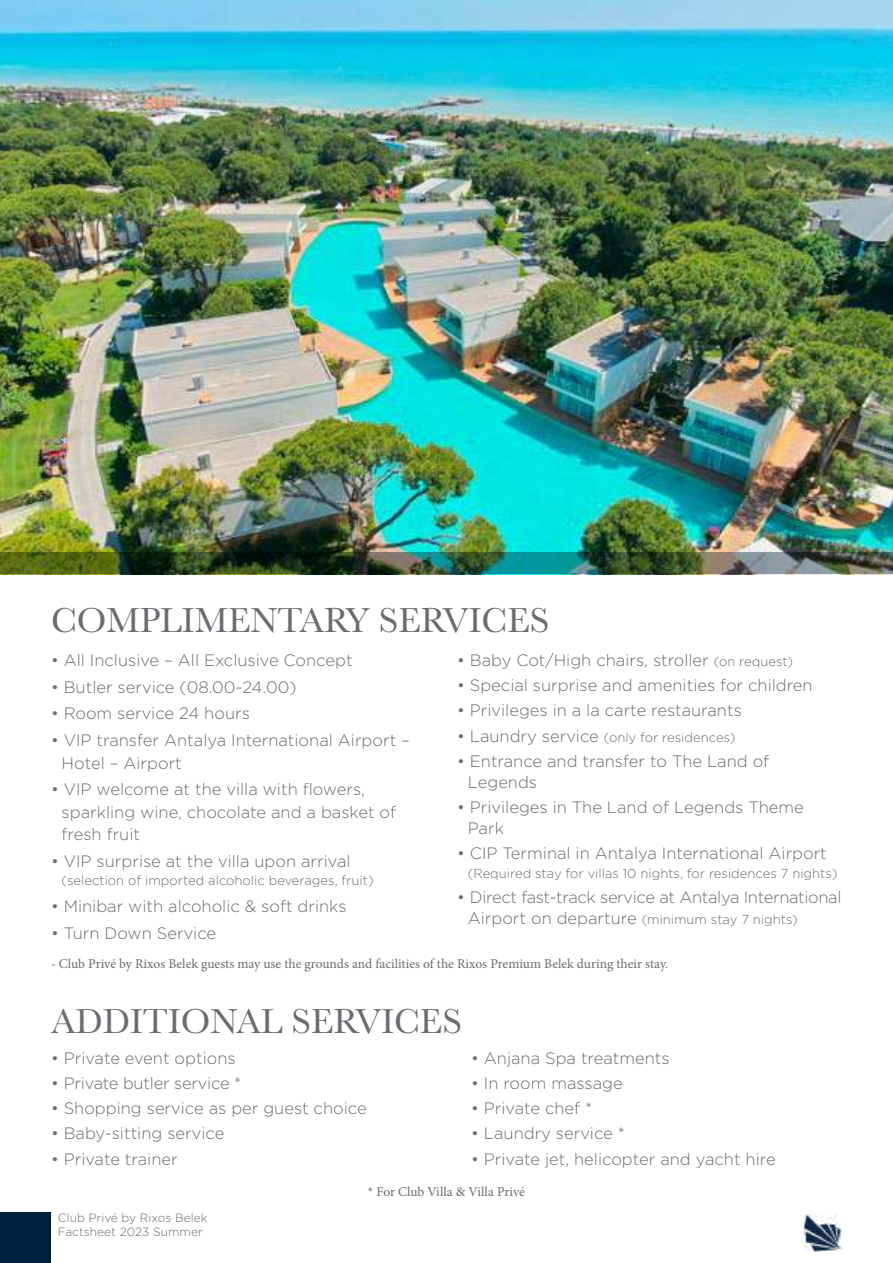
<style>
.page{position:relative;width:893px;height:1263px;background:#fff}
.page>*{position:absolute;margin:0;border:0;box-sizing:border-box;transform-origin:0 0}
.t1{font:36px "Baskerville";color:#6a6c71}
.t2{font:300 16.5px/22.5px "Gotham";color:#6a6c71}
.t3{font:300 16.5px "Gotham";letter-spacing:-.02em;color:#6a6c71}
.t4{font:13.5px "Minion Pro";color:#6a6c71}
.t5{font:300 13.05px "Gotham";color:#6a6c71}
.t6{font:300 12px/14.4px "Gotham";color:#6a6c71}
.s1{font-size:13.05px}
.s2{font-size:16.5px}
</style>
<div class="page">
<div style="left:0;top:1212px;width:51px;height:51px;background:#00213d"></div>
<img style="left:804px;top:1214px;width:37px;height:37px">
<img style="left:0;top:0;width:893px;height:553px">
<img style="left:0;top:553px;width:893px;height:21px">
<h1 class="t1" style="left:51px;top:597px;width:500px">COMPLIMENTARY SERVICES</h1>
<p class="t2" style="left:51px;top:648px;width:303px">• All Inclusive – All Exclusive Concept</p>
<p class="t2" style="left:51px;top:675px;width:247px">• Butler service (08.00-24.00)</p>
<p class="t2" style="left:51px;top:702px;width:200px">• Room service 24 hours</p>
<p class="t2" style="left:62px;top:729px;width:350px;text-indent:-11px">• VIP transfer Antalya International Airport –<br>Hotel – Airport</p>
<p class="t2" style="left:62px;top:778px;width:336px;text-indent:-11px">• VIP welcome at the villa with flowers, sparkling wine, chocolate and a basket of fresh fruit</p>
<p class="t2" style="left:51px;top:850px;width:301px">• VIP surprise at the villa upon arrival</p>
<p class="t5" style="left:62px;top:872px;width:313px">(selection of imported alcoholic beverages, fruit)</p>
<p class="t2" style="left:51px;top:894px;width:297px">• Minibar with alcoholic &amp; soft drinks</p>
<p class="t2" style="left:51px;top:921px;width:167px">• Turn Down Service</p>
<p class="t2" style="left:457px;top:648px;width:338px">• Baby Cot/High chairs, stroller <span class="s1">(on request)</span></p>
<p class="t2" style="left:457px;top:674px;width:357px">• Special surprise and amenities for children</p>
<p class="t2" style="left:457px;top:699px;width:286px">• Privileges in a la carte restaurants</p>
<p class="t5" style="left:457px;top:729px;width:280px"><span class="s2">• Laundry service</span> (only for residences)</p>
<p class="t2" style="left:468px;top:750px;width:303px;line-height:21px;text-indent:-11px">• Entrance and transfer to The Land of<br>Legends</p>
<p class="t2" style="left:468px;top:796px;width:338px;line-height:21px;text-indent:-11px">• Privileges in The Land of Legends Theme<br>Park</p>
<p class="t2" style="left:457px;top:842px;width:371px">• CIP Terminal in Antalya International Airport</p>
<p class="t5" style="left:468px;top:865px;width:371px">(Required stay for villas 10 nights, for residences 7 nights)</p>
<p class="t3" style="left:457px;top:886px;width:386px">• Direct fast-track service at Antalya International</p>
<p class="t5" style="left:468px;top:911px;width:332px"><span class="s2">Airport on departure</span> (minimum stay 7 nights)</p>
<p class="t4" style="left:51px;top:955px;width:619px">- Club Privé by Rixos Belek guests may use the grounds and facilities of the Rixos Premium Belek during their stay.</p>
<h1 class="t1" style="left:51px;top:998px;width:412px">ADDITIONAL SERVICES</h1>
<p class="t2" style="left:51px;top:1046px;width:186px">• Private event options</p>
<p class="t2" style="left:51px;top:1071px;width:192px">• Private butler service *</p>
<p class="t2" style="left:51px;top:1096px;width:317px">• Shopping service as per guest choice</p>
<p class="t2" style="left:51px;top:1122px;width:175px">• Baby-sitting service</p>
<p class="t2" style="left:51px;top:1147px;width:128px">• Private trainer</p>
<p class="t2" style="left:471px;top:1046px;width:200px">• Anjana Spa treatments</p>
<p class="t2" style="left:471px;top:1071px;width:153px">• In room massage</p>
<p class="t2" style="left:471px;top:1096px;width:123px">• Private chef *</p>
<p class="t2" style="left:471px;top:1122px;width:155px">• Laundry service *</p>
<p class="t2" style="left:471px;top:1147px;width:306px">• Private jet, helicopter and yacht hire</p>
<p class="t6" style="left:58px;top:1210px;width:151px">Club Privé by Rixos Belek<br>Factsheet 2023 Summer</p>
<p class="t4" style="left:368px;top:1183px;width:159px">* For Club Villa &amp; Villa Privé</p>
</div>
